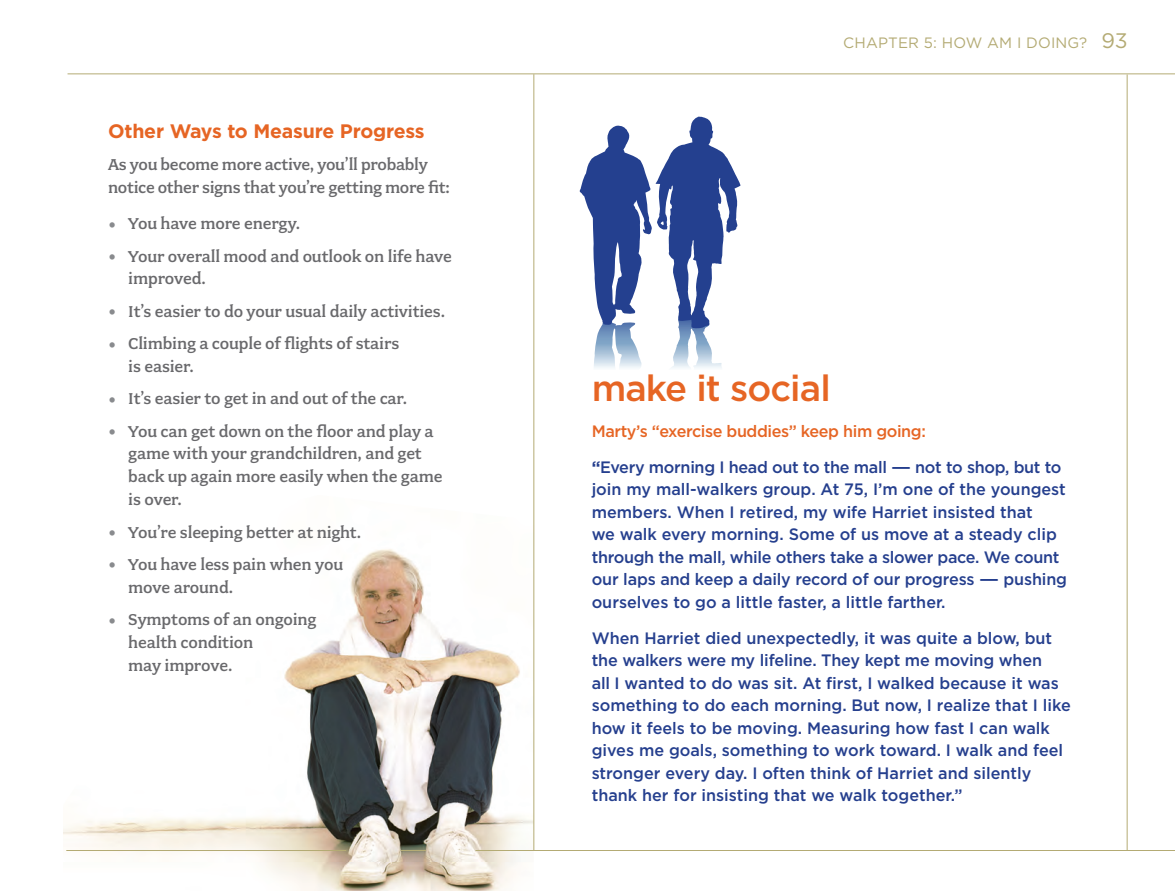
<style>
.page{position:relative;width:1175px;height:891px;background:#fff}
.page>*{position:absolute;margin:0;border:0;box-sizing:border-box;transform-origin:0 0}
.person_s_story-text{font:500 36.45px "Gotham";letter-spacing:-.025em;color:#e66524}
.subhead{font:700 19.5px "Gotham";letter-spacing:-.01em;color:#e66524}
.body_text-bulleted{font:500 17.7px/23px "Fairplex Wide";letter-spacing:-.01em;color:#69696c;scale:.96 1}
.body_text{font:500 17.7px/23px "Fairplex Wide";letter-spacing:-.02em;color:#69696c;scale:.96 1}
.person_s_story-text-2{font:500 16.5px/22.5px "Gotham";color:#253f8e}
.person_s_story-text-3{font:500 16.5px "Gotham";letter-spacing:-.025em;color:#e66524}
.header-right__chapte{font:15px "Gotham";letter-spacing:.01em;color:#b4ab74}
.s1{font-size:22.5px;color:#898b8e}
.s2{font-size:21px}
.s3{font-weight:700}
</style>
<div class="page">
<img style="left:63px;top:549px;width:470px;height:342px">
<hr style="left:533px;top:74px;width:1px;height:776px;background:#b4ab74">
<hr style="left:1126px;top:75px;width:1px;height:776px;background:#b4ab74">
<svg style="left:579px;top:116px;width:162px;height:252px"></svg>
<hr style="left:68px;top:74px;width:1106px;height:1px;background:#b4ab74">
<svg style="left:400px;top:850px;width:26px;height:1px"></svg>
<hr style="left:475px;top:850px;width:699px;height:1px;background:#b4ab74">
<hr style="left:66px;top:850px;width:280px;height:1px;background:#b4ab74">
<p class="subhead" style="left:108px;top:119px;width:318px">Other Ways to Measure Progress</p>
<p class="body_text" style="left:108px;top:153px;width:358px">As you become more active, you’ll probably notice other signs that you’re getting more fit:</p>
<p class="body_text-bulleted" style="left:108px;top:212px;width:201px"><span class="s1">•</span> You have more energy.</p>
<p class="body_text-bulleted" style="left:128px;top:244px;width:339px;text-indent:-20px"><span class="s1">•</span> Your overall mood and outlook on life have improved.</p>
<p class="body_text-bulleted" style="left:108px;top:300px;width:353px"><span class="s1">•</span> It’s easier to do your usual daily activities.</p>
<p class="body_text-bulleted" style="left:128px;top:332px;width:284px;text-indent:-20px"><span class="s1">•</span> Climbing a couple of flights of stairs is easier.</p>
<p class="body_text-bulleted" style="left:108px;top:387px;width:313px"><span class="s1">•</span> It’s easier to get in and out of the car.</p>
<p class="body_text-bulleted" style="left:128px;top:419px;width:329px;text-indent:-20px"><span class="s1">•</span> You can get down on the floor and play a game with your grandchildren, and get back up again more easily when the game is over.</p>
<p class="body_text-bulleted" style="left:108px;top:520px;width:265px"><span class="s1">•</span> You’re sleeping better at night.</p>
<p class="body_text-bulleted" style="left:128px;top:553px;width:225px;text-indent:-20px"><span class="s1">•</span> You have less pain when you move around.</p>
<p class="body_text-bulleted" style="left:128px;top:608px;width:197px;text-indent:-20px"><span class="s1">•</span> Symptoms of an ongoing health condition<br>may improve.</p>
<p class="header-right__chapte" style="left:843px;top:34px;width:286px">CHAPTER 5: HOW AM I DOING? <span class="s2">93</span></p>
<p class="person_s_story-text" style="left:591px;top:367px;width:240px">make it social</p>
<p class="person_s_story-text-3" style="left:591px;top:422px;width:336px">Marty’s “exercise buddies” keep him going:</p>
<p class="person_s_story-text-2" style="left:591px;top:455px;width:477px"><span class="s3">“</span>Every morning I head out to the mall — not to shop, but to join my mall-walkers group. At 75, I’m one of the youngest members. When I retired, my wife Harriet insisted that<br>we walk every morning. Some of us move at a steady clip through the mall, while others take a slower pace. We count our laps and keep a daily record of our progress — pushing ourselves to go a little faster, a little farther.</p>
<p class="person_s_story-text-2" style="left:591px;top:626px;width:481px">When Harriet died unexpectedly, it was quite a blow, but the walkers were my lifeline. They kept me moving when<br>all I wanted to do was sit. At first, I walked because it was something to do each morning. But now, I realize that I like how it feels to be moving. Measuring how fast I can walk gives me goals, something to work toward. I walk and feel stronger every day. I often think of Harriet and silently thank her for insisting that we walk together.”</p>
</div>
